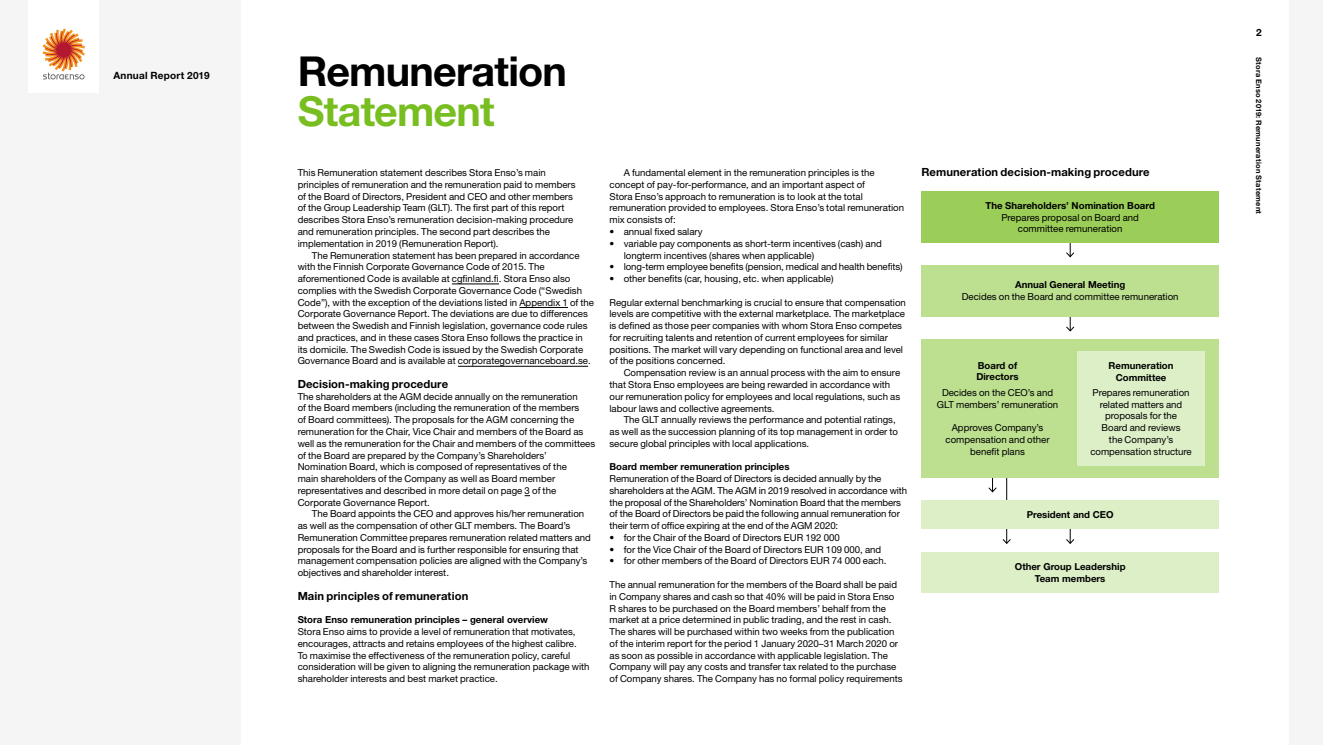
<style>
.page{position:relative;width:1323px;height:745px;background:#fff}
.page>*{position:absolute;margin:0;border:0;box-sizing:border-box;transform-origin:0 0}
.t1{font:700 41.25px "Helvetica Neue LT Std";letter-spacing:-.02em;color:#000}
.t2{font:700 41.25px "Helvetica Neue LT Std";letter-spacing:-.02em;color:#78be20}
.t3{font:700 11.25px "Helvetica Neue LT Std";letter-spacing:.01em;color:#000}
.t4{font:700 10px "Helvetica Neue LT Std";letter-spacing:.025em;color:#000}
.t5{font:9.62px/11.8px "Helvetica Neue LT Std";color:#000}
.t6{font:700 9.62px/11.8px "Helvetica Neue LT Std";color:#000;text-align:center}
.t7{font:700 7.5px "Helvetica Neue LT Std";letter-spacing:.03em;color:#000}
</style>
<div class="page">
<hr style="left:452px;top:283px;width:47px;height:1px;background:#000">
<hr style="left:519px;top:307px;width:49px;height:1px;background:#000">
<hr style="left:458px;top:366px;width:130px;height:1px;background:#000">
<svg style="left:1066px;top:316px;width:8px;height:15px"></svg>
<hr style="left:1006px;top:450px;width:1px;height:93px;background:#000">
<svg style="left:1002px;top:538px;width:9px;height:5px"></svg>
<svg style="left:988px;top:477px;width:9px;height:15px"></svg>
<svg style="left:1066px;top:243px;width:8px;height:14px"></svg>
<svg style="left:1066px;top:528px;width:8px;height:15px"></svg>
<div style="left:921px;top:191px;width:298px;height:52px;background:#9ace58"></div>
<div style="left:921px;top:265px;width:298px;height:51px;background:#bcdf90"></div>
<div style="left:921px;top:499px;width:298px;height:29px;background:#ddefc7"></div>
<div style="left:921px;top:551px;width:298px;height:41px;background:#ddefc7"></div>
<div style="left:921px;top:339px;width:298px;height:138px;background:#bcdf90"></div>
<div style="left:1077px;top:351px;width:128px;height:114px;background:#ddefc7"></div>
<div style="left:1290px;top:0;width:33px;height:744px;background:#f5f5f5"></div>
<div style="left:0;top:0;width:241px;height:744px;background:#f5f5f5"></div>
<div style="left:28px;top:0;width:71px;height:92px;background:#fff"></div>
<svg style="left:43px;top:28px;width:42px;height:51px"></svg>
<p class="t4" style="left:113px;top:70px;width:98px">Annual Report 2019</p>
<h1 class="t1" style="left:298px;top:46px;width:271px">Remuneration</h1>
<h1 class="t2" style="left:298px;top:86px;width:198px">Statement</h1>
<p class="t5" style="left:298px;top:167px;width:279px">This Remuneration statement describes Stora Enso’s main principles of remuneration and the remuneration paid to members of the Board of Directors, President and CEO and other members of the Group Leadership Team (GLT). The first part of this report describes Stora Enso’s remuneration decision-making procedure and remuneration principles. The second part describes the implementation in 2019 (Remuneration Report).</p>
<p class="t5" style="left:298px;top:249px;width:298px;text-indent:14px">The Remuneration statement has been prepared in accordance with the Finnish Corporate Governance Code of 2015. The aforementioned Code is available at cgfinland.fi. Stora Enso also complies with the Swedish Corporate Governance Code (“Swedish Code”), with the exception of the deviations listed in Appendix 1 of the Corporate Governance Report. The deviations are due to differences between the Swedish and Finnish legislation, governance code rules and practices, and in these cases Stora Enso follows the practice in its domicile. The Swedish Code is issued by the Swedish Corporate Governance Board and is available at corporategovernanceboard.se.</p>
<p class="t3" style="left:298px;top:376px;width:152px">Decision-making procedure</p>
<p class="t5" style="left:298px;top:390px;width:299px">The shareholders at the AGM decide annually on the remuneration<br>of the Board members (including the remuneration of the members<br>of Board committees). The proposals for the AGM concerning the remuneration for the Chair, Vice Chair and members of the Board as well as the remuneration for the Chair and members of the committees of the Board are prepared by the Company’s Shareholders’ Nomination Board, which is composed of representatives of the<br>main shareholders of the Company as well as Board member representatives and described in more detail on page 3 of the Corporate Governance Report.</p>
<p class="t5" style="left:298px;top:507px;width:295px;text-indent:14px">The Board appoints the CEO and approves his/her remuneration as well as the compensation of other GLT members. The Board’s Remuneration Committee prepares remuneration related matters and proposals for the Board and is further responsible for ensuring that management compensation policies are aligned with the Company’s objectives and shareholder interest.</p>
<p class="t3" style="left:298px;top:588px;width:172px">Main principles of remuneration</p>
<p class="t6" style="left:298px;top:613px;width:252px">Stora Enso remuneration principles – general overview</p>
<p class="t5" style="left:298px;top:625px;width:293px">Stora Enso aims to provide a level of remuneration that motivates, encourages, attracts and retains employees of the highest calibre.<br>To maximise the effectiveness of the remuneration policy, careful consideration will be given to aligning the remuneration package with shareholder interests and best market practice.</p>
<p class="t5" style="left:609px;top:167px;width:296px;text-indent:14px">A fundamental element in the remuneration principles is the concept of pay-for-performance, and an important aspect of<br>Stora Enso’s approach to remuneration is to look at the total remuneration provided to employees. Stora Enso’s total remuneration mix consists of:</p>
<p class="t5" style="left:609px;top:225px;width:95px">• annual fixed salary</p>
<p class="t5" style="left:624px;top:237px;width:260px;text-indent:-14px">• variable pay components as short-term incentives (cash) and longterm incentives (shares when applicable)</p>
<p class="t5" style="left:609px;top:261px;width:295px">• long-term employee benefits (pension, medical and health benefits)</p>
<p class="t5" style="left:609px;top:272px;width:225px">• other benefits (car, housing, etc. when applicable)</p>
<p class="t5" style="left:609px;top:296px;width:298px">Regular external benchmarking is crucial to ensure that compensation levels are competitive with the external marketplace. The marketplace is defined as those peer companies with whom Stora Enso competes for recruiting talents and retention of current employees for similar positions. The market will vary depending on functional area and level of the positions concerned.</p>
<p class="t5" style="left:609px;top:366px;width:292px;text-indent:14px">Compensation review is an annual process with the aim to ensure that Stora Enso employees are being rewarded in accordance with our remuneration policy for employees and local regulations, such as labour laws and collective agreements.</p>
<p class="t5" style="left:609px;top:413px;width:290px;text-indent:14px">The GLT annually reviews the performance and potential ratings, as well as the succession planning of its top management in order to secure global principles with local applications.</p>
<p class="t6" style="left:609px;top:460px;width:182px">Board member remuneration principles</p>
<p class="t5" style="left:609px;top:472px;width:299px">Remuneration of the Board of Directors is decided annually by the shareholders at the AGM. The AGM in 2019 resolved in accordance with the proposal of the Shareholders’ Nomination Board that the members of the Board of Directors be paid the following annual remuneration for their term of office expiring at the end of the AGM 2020:</p>
<p class="t5" style="left:609px;top:531px;width:232px">• for the Chair of the Board of Directors EUR 192 000</p>
<p class="t5" style="left:609px;top:543px;width:273px">• for the Vice Chair of the Board of Directors EUR 109 000, and</p>
<p class="t5" style="left:609px;top:554px;width:278px">• for other members of the Board of Directors EUR 74 000 each.</p>
<p class="t5" style="left:609px;top:578px;width:295px">The annual remuneration for the members of the Board shall be paid in Company shares and cash so that 40% will be paid in Stora Enso R shares to be purchased on the Board members’ behalf from the market at a price determined in public trading, and the rest in cash.<br>The shares will be purchased within two weeks from the publication of the interim report for the period 1 January 2020–31 March 2020 or as soon as possible in accordance with applicable legislation. The Company will pay any costs and transfer tax related to the purchase of Company shares. The Company has no formal policy requirements</p>
<p class="t3" style="left:921px;top:165px;width:230px">Remuneration decision-making procedure</p>
<p class="t6" style="left:985px;top:199px;width:171px">The Shareholders’ Nomination Board</p>
<p class="t5" style="left:1001px;top:211px;width:139px;text-align:center">Prepares proposal on Board and committee remuneration</p>
<p class="t6" style="left:1015px;top:278px;width:112px">Annual General Meeting</p>
<p class="t5" style="left:962px;top:290px;width:218px">Decides on the Board and committee remuneration</p>
<p class="t6" style="left:976px;top:359px;width:44px;text-align:left">Board of<br>Directors</p>
<p class="t5" style="left:937px;top:386px;width:123px;text-align:center">Decides on the CEO’s and<br>GLT members’ remuneration</p>
<p class="t5" style="left:945px;top:421px;width:105px;text-align:center">Approves Company’s compensation and other benefit plans</p>
<p class="t6" style="left:1109px;top:359px;width:66px">Remuneration<br>Committee</p>
<p class="t5" style="left:1090px;top:386px;width:103px;text-align:center">Prepares remuneration related matters and proposals for the<br>Board and reviews<br>the Company’s compensation structure</p>
<p class="t6" style="left:1027px;top:507px;width:88px">President and CEO</p>
<p class="t6" style="left:1015px;top:559px;width:112px;line-height:12.5px">Other Group Leadership<br>Team members</p>
<p class="t4" style="left:1256px;top:26px;width:7px">2</p>
<p class="t7" style="left:1263px;top:57px;width:159px;rotate:90deg">Stora Enso 2019: Remuneration Statement</p>
</div>
